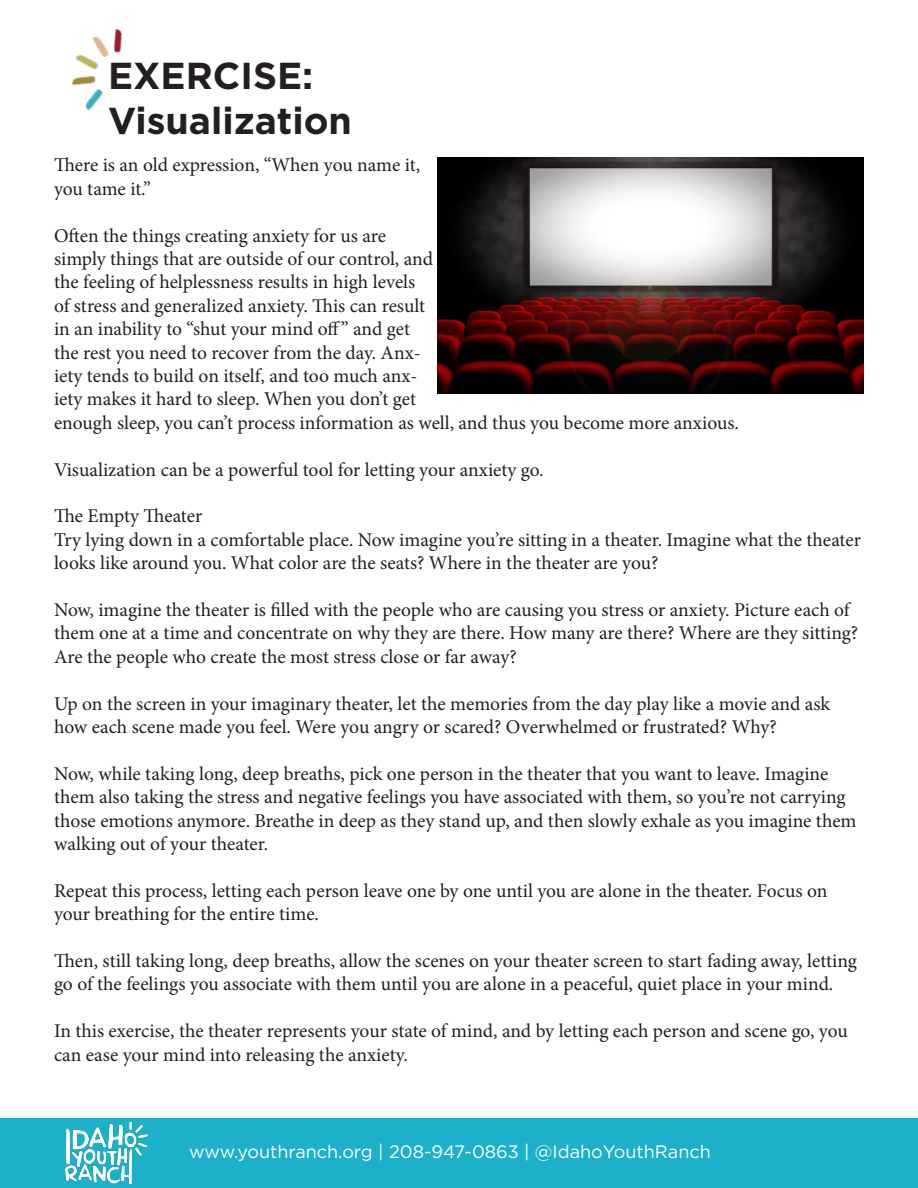
<style>
.page{position:relative;width:918px;height:1188px;background:#fff}
.page>*{position:absolute;margin:0;border:0;box-sizing:border-box;transform-origin:0 0}
.t1{font:700 37.5px "Gotham";color:#231f20}
.t2{font:19.5px/23.4px "Minion Pro";letter-spacing:-.005em;color:#231f20}
.t3{font:18px "Gotham";color:#fff}
</style>
<div class="page">
<img style="left:71px;top:28px;width:51px;height:83px">
<div style="left:0;top:1118px;width:918px;height:70px;background:#1cb0ca"></div>
<img style="left:437px;top:157px;width:427px;height:236px">
<img style="left:65px;top:1122px;width:83px;height:63px">
<p class="t1" style="left:108px;top:51px;width:207px">EXERCISE:</p>
<p class="t1" style="left:108px;top:96px;width:246px">Visualization</p>
<p class="t2" style="left:54px;top:154px;width:368px">There is an old expression, “When you name it, you tame it.”</p>
<p class="t2" style="left:54px;top:224px;width:687px">Often the things creating anxiety for us are<br>simply things that are outside of our control, and<br>the feeling of helplessness results in high levels<br>of stress and generalized anxiety. This can result<br>in an inability to “shut your mind off” and get<br>the rest you need to recover from the day. Anx-<br>iety tends to build on itself, and too much anx-<br>iety makes it hard to sleep. When you don’t get<br>enough sleep, you can’t process information as well, and thus you become more anxious.</p>
<p class="t2" style="left:54px;top:458px;width:491px">Visualization can be a powerful tool for letting your anxiety go.</p>
<p class="t2" style="left:54px;top:505px;width:150px">The Empty Theater</p>
<p class="t2" style="left:54px;top:528px;width:808px">Try lying down in a comfortable place. Now imagine you’re sitting in a theater. Imagine what the theater looks like around you. What color are the seats? Where in the theater are you?</p>
<p class="t2" style="left:54px;top:598px;width:806px">Now, imagine the theater is filled with the people who are causing you stress or anxiety. Picture each of them one at a time and concentrate on why they are there. How many are there? Where are they sitting?<br>Are the people who create the most stress close or far away?</p>
<p class="t2" style="left:54px;top:692px;width:778px">Up on the screen in your imaginary theater, let the memories from the day play like a movie and ask how each scene made you feel. Were you angry or scared? Overwhelmed or frustrated? Why?</p>
<p class="t2" style="left:54px;top:762px;width:804px">Now, while taking long, deep breaths, pick one person in the theater that you want to leave. Imagine them also taking the stress and negative feelings you have associated with them, so you’re not carrying those emotions anymore. Breathe in deep as they stand up, and then slowly exhale as you imagine them walking out of your theater.</p>
<p class="t2" style="left:54px;top:879px;width:775px">Repeat this process, letting each person leave one by one until you are alone in the theater. Focus on your breathing for the entire time.</p>
<p class="t2" style="left:54px;top:949px;width:805px">Then, still taking long, deep breaths, allow the scenes on your theater screen to start fading away, letting go of the feelings you associate with them until you are alone in a peaceful, quiet place in your mind.</p>
<p class="t2" style="left:54px;top:1019px;width:795px">In this exercise, the theater represents your state of mind, and by letting each person and scene go, you can ease your mind into releasing the anxiety.</p>
<p class="t3" style="left:189px;top:1141px;width:523px">www.youthranch.org | 208-947-0863 | @IdahoYouthRanch</p>
</div>
